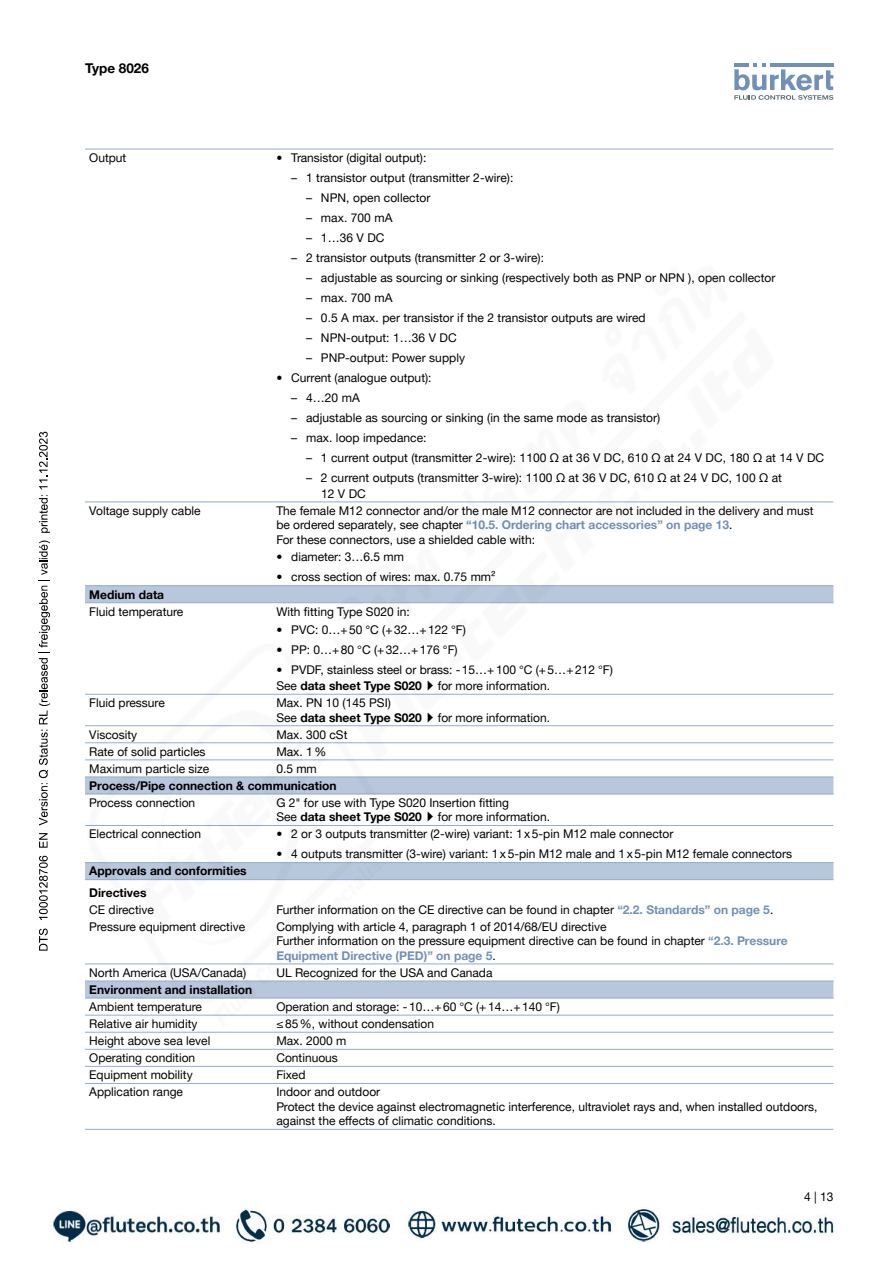
<style>
.page{position:relative;width:893px;height:1263px;background:#fff}
.page>*{position:absolute;margin:0;border:0;box-sizing:border-box;transform-origin:0 0}
.t1{font:700 13.5px "Helvetica Neue LTW1 G";color:#000}
.t2{font:12px/14.4px "Helvetica Neue LTW1 G";color:#000}
.t3{font:700 12px/21.3px "Helvetica Neue LTW1 G";color:#000}
.s1{font-weight:700;color:#7090b7}
.s2{font-weight:700}
</style>
<div class="page">
<svg style="left:734px;top:63px;width:99px;height:37px"></svg>
<hr style="left:85px;top:1049px;width:187px;height:1px;background:#94acc9">
<hr style="left:272px;top:1049px;width:561px;height:1px;background:#94acc9">
<hr style="left:85px;top:1066px;width:187px;height:1px;background:#94acc9">
<hr style="left:272px;top:1066px;width:561px;height:1px;background:#94acc9">
<hr style="left:85px;top:1083px;width:187px;height:1px;background:#94acc9">
<hr style="left:272px;top:1083px;width:561px;height:1px;background:#94acc9">
<hr style="left:85px;top:1129px;width:187px;height:1px;background:#94acc9">
<hr style="left:272px;top:1129px;width:561px;height:1px;background:#94acc9">
<hr style="left:85px;top:149px;width:187px;height:1px;background:#94acc9">
<hr style="left:272px;top:149px;width:561px;height:1px;background:#94acc9">
<svg style="left:39px;top:928px;width:4px;height:23px"></svg>
<svg style="left:39px;top:856px;width:4px;height:64px"></svg>
<svg style="left:39px;top:833px;width:4px;height:15px"></svg>
<svg style="left:39px;top:540px;width:4px;height:285px"></svg>
<svg style="left:39px;top:495px;width:4px;height:38px"></svg>
<svg style="left:39px;top:432px;width:4px;height:57px"></svg>
<img style="left:51px;top:1209px;width:785px;height:34px">
<img style="left:43px;top:431px;width:791px;height:602px">
<svg style="left:428px;top:680px;width:5px;height:10px"></svg>
<svg style="left:428px;top:712px;width:5px;height:10px"></svg>
<svg style="left:428px;top:812px;width:5px;height:10px"></svg>
<p class="t1" style="left:85px;top:60px;width:65px">Type 8026</p>
<p class="t2" style="left:89px;top:150px;width:39px">Output</p>
<p class="t2" style="left:276px;top:150px;width:151px">• Transistor (digital output):</p>
<p class="t2" style="left:291px;top:170px;width:224px">– 1 transistor output (transmitter 2-wire):</p>
<p class="t2" style="left:306px;top:190px;width:126px">– NPN, open collector</p>
<p class="t2" style="left:306px;top:210px;width:88px">– max. 700 mA</p>
<p class="t2" style="left:306px;top:230px;width:80px">– 1…36 V DC</p>
<p class="t2" style="left:291px;top:250px;width:254px">– 2 transistor outputs (transmitter 2 or 3-wire):</p>
<p class="t2" style="left:306px;top:270px;width:471px">– adjustable as sourcing or sinking (respectively both as PNP or NPN ), open collector</p>
<p class="t2" style="left:306px;top:290px;width:88px">– max. 700 mA</p>
<p class="t2" style="left:306px;top:310px;width:341px">– 0.5 A max. per transistor if the 2 transistor outputs are wired</p>
<p class="t2" style="left:306px;top:330px;width:152px">– NPN-output: 1…36 V DC</p>
<p class="t2" style="left:306px;top:350px;width:160px">– PNP-output: Power supply</p>
<p class="t2" style="left:276px;top:370px;width:157px">• Current (analogue output):</p>
<p class="t2" style="left:291px;top:390px;width:70px">– 4…20 mA</p>
<p class="t2" style="left:291px;top:410px;width:371px">– adjustable as sourcing or sinking (in the same mode as transistor)</p>
<p class="t2" style="left:291px;top:430px;width:137px">– max. loop impedance:</p>
<p class="t2" style="left:306px;top:450px;width:520px">– 1 current output (transmitter 2-wire): 1100 Ω at 36 V DC, 610 Ω at 24 V DC, 180 Ω at 14 V DC</p>
<p class="t2" style="left:321px;top:470px;width:462px;line-height:15.8px;text-indent:-15px">– 2 current outputs (transmitter 3-wire): 1100 Ω at 36 V DC, 610 Ω at 24 V DC, 100 Ω at<br>12 V DC</p>
<p class="t2" style="left:89px;top:503px;width:113px">Voltage supply cable</p>
<p class="t2" style="left:276px;top:503px;width:539px">The female M12 connector and/or the male M12 connector are not included in the delivery and must be ordered separately, see chapter <span class="s1">“10.5. Ordering chart accessories” on page 13</span>.<br>For these connectors, use a shielded cable with:</p>
<p class="t2" style="left:276px;top:550px;width:129px">• diameter: 3…6.5 mm</p>
<p class="t2" style="left:276px;top:570px;width:221px">• cross section of wires: max. 0.75 mm²</p>
<p class="t3" style="left:89px;top:583px;width:76px">Medium data</p>
<p class="t2" style="left:89px;top:604px;width:96px">Fluid temperature</p>
<p class="t2" style="left:276px;top:604px;width:135px">With fitting Type S020 in:</p>
<p class="t2" style="left:276px;top:622px;width:191px">• PVC: 0…+50 °C (+32…+122 °F)</p>
<p class="t2" style="left:276px;top:642px;width:183px">• PP: 0…+80 °C (+32…+176 °F)</p>
<p class="t2" style="left:276px;top:661px;width:338px;line-height:16.5px">• PVDF, stainless steel or brass: -15…+100 °C (+5…+212 °F)<br>See <span class="s2">data sheet Type S020</span></p>
<p class="t2" style="left:438px;top:678px;width:114px">for more information.</p>
<p class="t2" style="left:89px;top:695px;width:77px">Fluid pressure</p>
<p class="t2" style="left:276px;top:695px;width:147px">Max. PN 10 (145 PSI)<br>See <span class="s2">data sheet Type S020</span></p>
<p class="t2" style="left:438px;top:710px;width:114px">for more information.</p>
<p class="t2" style="left:89px;top:727px;width:49px">Viscosity</p>
<p class="t2" style="left:276px;top:727px;width:73px">Max. 300 cSt</p>
<p class="t2" style="left:89px;top:744px;width:118px">Rate of solid particles</p>
<p class="t2" style="left:276px;top:744px;width:51px">Max. 1%</p>
<p class="t2" style="left:89px;top:761px;width:121px">Maximum particle size</p>
<p class="t2" style="left:276px;top:761px;width:42px">0.5 mm</p>
<p class="t3" style="left:89px;top:775px;width:249px">Process/Pipe connection &amp; communication</p>
<p class="t2" style="left:89px;top:795px;width:107px">Process connection</p>
<p class="t2" style="left:276px;top:795px;width:234px">G 2" for use with Type S020 Insertion fitting<br>See <span class="s2">data sheet Type S020</span></p>
<p class="t2" style="left:438px;top:810px;width:114px">for more information.</p>
<p class="t2" style="left:89px;top:827px;width:113px">Electrical connection</p>
<p class="t2" style="left:276px;top:827px;width:398px">• 2 or 3 outputs transmitter (2-wire) variant: 1x5-pin M12 male connector</p>
<p class="t2" style="left:276px;top:847px;width:517px">• 4 outputs transmitter (3-wire) variant: 1x5-pin M12 male and 1x5-pin M12 female connectors</p>
<p class="t3" style="left:89px;top:860px;width:159px">Approvals and conformities<br>Directives</p>
<p class="t2" style="left:89px;top:902px;width:66px">CE directive</p>
<p class="t2" style="left:276px;top:902px;width:498px">Further information on the CE directive can be found in chapter <span class="s1">“2.2. Standards” on page 5</span>.</p>
<p class="t2" style="left:89px;top:919px;width:157px">Pressure equipment directive</p>
<p class="t2" style="left:276px;top:919px;width:513px">Complying with article 4, paragraph 1 of 2014/68/EU directive<br>Further information on the pressure equipment directive can be found in chapter <span class="s1">“2.3. Pressure<br>Equipment Directive (PED)” on page 5</span>.</p>
<p class="t2" style="left:89px;top:965px;width:158px">North America (USA/Canada)</p>
<p class="t2" style="left:276px;top:965px;width:218px">UL Recognized for the USA and Canada</p>
<p class="t3" style="left:89px;top:979px;width:164px">Environment and installation</p>
<p class="t2" style="left:89px;top:999px;width:114px">Ambient temperature</p>
<p class="t2" style="left:276px;top:999px;width:285px">Operation and storage: -10…+60 °C (+14…+140 °F)</p>
<p class="t2" style="left:89px;top:1016px;width:110px">Relative air humidity</p>
<p class="t2" style="left:276px;top:1016px;width:159px">≤85%, without condensation</p>
<p class="t2" style="left:89px;top:1033px;width:123px">Height above sea level</p>
<p class="t2" style="left:276px;top:1033px;width:72px">Max. 2000 m</p>
<p class="t2" style="left:89px;top:1051px;width:107px">Operating condition</p>
<p class="t2" style="left:276px;top:1051px;width:63px">Continuous</p>
<p class="t2" style="left:89px;top:1068px;width:105px">Equipment mobility</p>
<p class="t2" style="left:276px;top:1068px;width:31px">Fixed</p>
<p class="t2" style="left:89px;top:1085px;width:95px">Application range</p>
<p class="t2" style="left:276px;top:1085px;width:542px">Indoor and outdoor<br>Protect the device against electromagnetic interference, ultraviolet rays and, when installed outdoors, against the effects of climatic conditions.</p>
<p class="t2" style="left:804px;top:1189px;width:31px">4 | 13</p>
</div>
